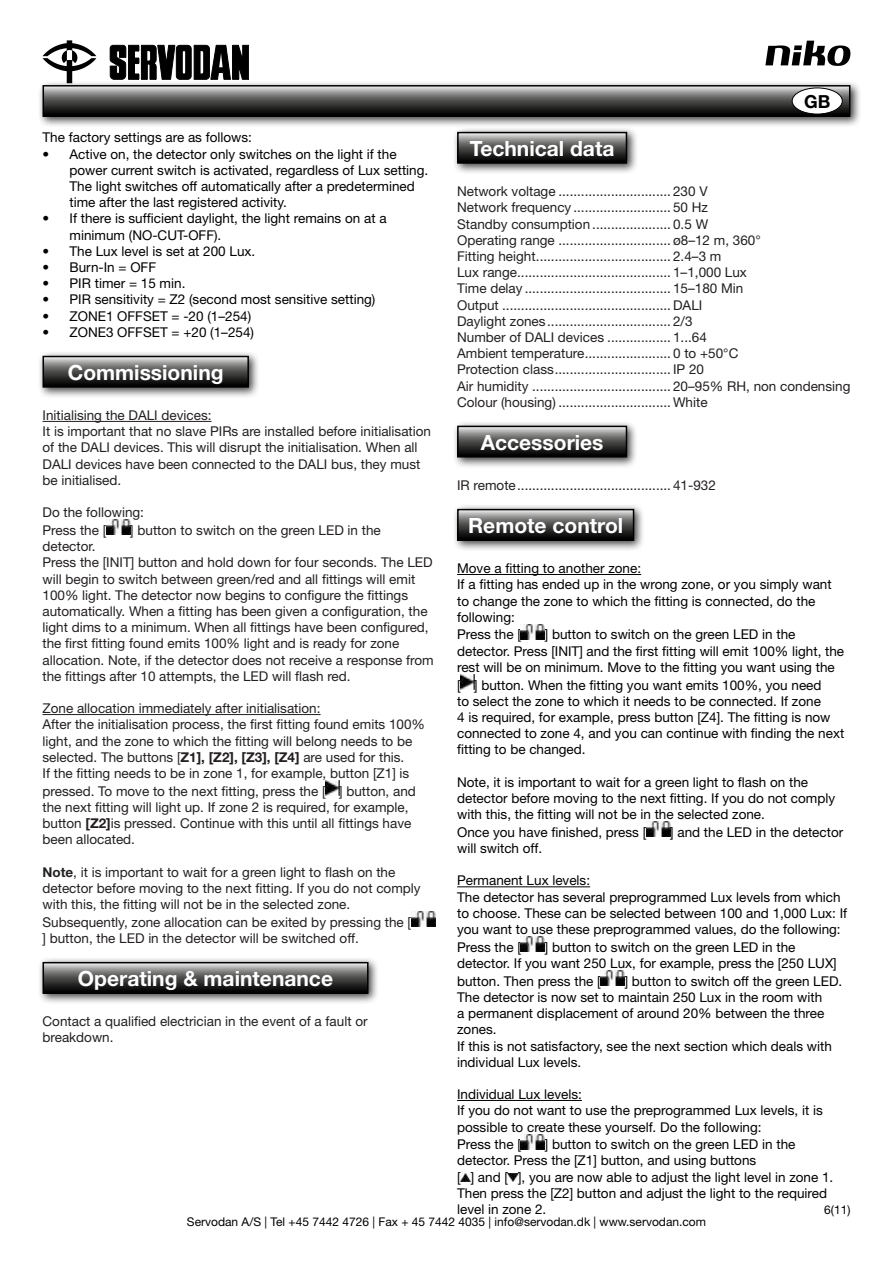
<style>
.page{position:relative;width:893px;height:1263px;background:#fff}
.page>*{position:absolute;margin:0;border:0;box-sizing:border-box;transform-origin:0 0}
.t1{font:700 21px "Helvetica Neue";color:#fff}
.t2{font:700 18px "Helvetica Neue";color:#000}
.t3{font:13.5px/16.2px "Helvetica Neue";color:#231f20}
.t4{font:13.5px/16.2px "Helvetica Neue";color:#000}
.t5{font:12px "Helvetica Neue";color:#000}
.s1{font-weight:700}
</style>
<div class="page">
<svg style="left:110px;top:44px;width:139px;height:36px"></svg>
<svg style="left:43px;top:40px;width:53px;height:40px"></svg>
<svg style="left:765px;top:41px;width:85px;height:25px"></svg>
<div style="left:37px;top:80px;width:824px;height:48px;background:#000;opacity:.75"></div>
<svg style="left:46px;top:88px;width:801px;height:26px;background:#575757"></svg>
<div style="left:43px;top:85px;width:807px;height:32px;border:2px solid #000"></div>
<div style="left:792px;top:88px;width:50px;height:26px;background:#fff;border-radius:50%"></div>
<div style="left:792px;top:88px;width:51px;height:26px;border:1px solid #000;border-radius:50%"></div>
<hr style="left:43px;top:421px;width:169px;height:1px;background:#231f20">
<hr style="left:43px;top:714px;width:278px;height:1px;background:#231f20">
<div style="left:37px;top:350px;width:223px;height:49px;background:#000;opacity:.75"></div>
<svg style="left:46px;top:359px;width:200px;height:26px;background:#555"></svg>
<div style="left:43px;top:356px;width:206px;height:32px;border:2px solid #000"></div>
<img style="left:106px;top:520px;width:24px;height:15px">
<img style="left:326px;top:781px;width:13px;height:15px">
<img style="left:411px;top:912px;width:24px;height:15px">
<div style="left:37px;top:957px;width:343px;height:48px;background:#000;opacity:.75"></div>
<svg style="left:46px;top:965px;width:320px;height:26px;background:#565656"></svg>
<div style="left:43px;top:962px;width:326px;height:32px;border:2px solid #000"></div>
<hr style="left:457px;top:574px;width:184px;height:1px;background:#000">
<hr style="left:457px;top:886px;width:133px;height:1px;background:#000">
<hr style="left:457px;top:1100px;width:125px;height:1px;background:#000">
<div style="left:452px;top:127px;width:186px;height:48px;background:#000;opacity:.75"></div>
<svg style="left:460px;top:135px;width:164px;height:26px;background:#555"></svg>
<div style="left:457px;top:132px;width:170px;height:32px;border:2px solid #000"></div>
<div style="left:452px;top:420px;width:186px;height:48px;background:#000;opacity:.75"></div>
<svg style="left:460px;top:429px;width:164px;height:25px;background:#585757"></svg>
<div style="left:457px;top:426px;width:170px;height:31px;border:2px solid #000"></div>
<div style="left:452px;top:504px;width:193px;height:48px;background:#000;opacity:.75"></div>
<svg style="left:460px;top:512px;width:171px;height:26px;background:#555"></svg>
<div style="left:457px;top:509px;width:177px;height:32px;border:2px solid #000"></div>
<img style="left:521px;top:624px;width:24px;height:15px">
<img style="left:461px;top:674px;width:13px;height:15px">
<img style="left:646px;top:822px;width:24px;height:15px">
<img style="left:521px;top:937px;width:24px;height:15px">
<img style="left:601px;top:971px;width:24px;height:15px">
<img style="left:521px;top:1134px;width:24px;height:15px">
<svg style="left:461px;top:1174px;width:10px;height:7px"></svg>
<svg style="left:508px;top:1174px;width:10px;height:7px"></svg>
<h2 class="t2" style="left:804px;top:90px;width:28px">GB</h2>
<p class="t4" style="left:43px;top:129px;width:211px">The factory settings are as follows:</p>
<p class="t4" style="left:70px;top:146px;width:360px;text-indent:-27px">• Active on, the detector only switches on the light if the power current switch is activated, regardless of Lux setting.<br>The light switches off automatically after a predetermined time after the last registered activity.</p>
<p class="t4" style="left:70px;top:210px;width:319px;text-indent:-27px">• If there is sufficient daylight, the light remains on at a minimum (NO-CUT-OFF).</p>
<p class="t4" style="left:43px;top:243px;width:214px">• The Lux level is set at 200 Lux.</p>
<p class="t4" style="left:43px;top:259px;width:115px">• Burn-In = OFF</p>
<p class="t4" style="left:43px;top:275px;width:144px">• PIR timer = 15 min.</p>
<p class="t4" style="left:43px;top:291px;width:334px">• PIR sensitivity = Z2 (second most sensitive setting)</p>
<p class="t4" style="left:43px;top:308px;width:210px">• ZONE1 OFFSET = -20 (1–254)</p>
<p class="t4" style="left:43px;top:324px;width:213px">• ZONE3 OFFSET = +20 (1–254)</p>
<h1 class="t1" style="left:68px;top:359px;width:157px">Commissioning</h1>
<p class="t3" style="left:43px;top:407px;width:390px">Initialising the DALI devices:<br>It is important that no slave PIRs are installed before initialisation of the DALI devices. This will disrupt the initialisation. When all DALI devices have been connected to the DALI bus, they must be initialised.</p>
<p class="t3" style="left:43px;top:503px;width:103px;line-height:17.7px">Do the following:<br>Press the [</p>
<h1 class="t1" style="left:470px;top:135px;width:146px">Technical data</h1>
<p class="t3" style="left:457px;top:183px;width:395px">Network voltage .............................. 230 V<br>Network frequency .......................... 50 Hz<br>Standby consumption ..................... 0.5 W<br>Operating range .............................. ø8–12 m, 360°<br>Fitting height.................................... 2.4–3 m<br>Lux range......................................... 1–1,000 Lux<br>Time delay ....................................... 15–180 Min<br>Output ............................................. DALI<br>Daylight zones................................. 2/3<br>Number of DALI devices ................. 1...64<br>Ambient temperature....................... 0 to +50°C<br>Protection class............................... IP 20<br>Air humidity ..................................... 20–95% RH, non condensing Colour (housing) ..............................White</p>
<h1 class="t1" style="left:481px;top:429px;width:124px">Accessories</h1>
<p class="t3" style="left:457px;top:477px;width:260px">IR remote......................................... 41-932</p>
<h1 class="t1" style="left:468px;top:512px;width:157px">Remote control</h1>
<p class="t4" style="left:457px;top:560px;width:376px">Move a fitting to another zone:<br>If a fitting has ended up in the wrong zone, or you simply want to change the zone to which the fitting is connected, do the following:</p>
<p class="t4" style="left:457px;top:626px;width:65px">Press the [</p>
<p class="t3" style="left:130px;top:522px;width:252px">] button to switch on the green LED in the</p>
<p class="t3" style="left:43px;top:538px;width:393px">detector.<br>Press the [INIT] button and hold down for four seconds. The LED will begin to switch between green/red and all fittings will emit 100% light. The detector now begins to configure the fittings automatically. When a fitting has been given a configuration, the light dims to a minimum. When all fittings have been configured, the first fitting found emits 100% light and is ready for zone allocation. Note, if the detector does not receive a response from the fittings after 10 attempts, the LED will flash red.</p>
<p class="t3" style="left:43px;top:700px;width:384px">Zone allocation immediately after initialisation:<br>After the initialisation process, the first fitting found emits 100% light, and the zone to which the fitting will belong needs to be selected. The buttons [<span class="s1">Z1], [Z2], [Z3], [Z4]</span> are used for this.<br>If the fitting needs to be in zone 1, for example, button [Z1] is</p>
<p class="t3" style="left:43px;top:783px;width:375px">pressed. To move to the next fitting, press the [ ] button, and the next fitting will light up. If zone 2 is required, for example, button <span class="s1">[Z2]</span>is pressed. Continue with this until all fittings have been allocated.</p>
<p class="t3" style="left:43px;top:864px;width:380px"><span class="s1">Note</span>, it is important to wait for a green light to flash on the detector before moving to the next fitting. If you do not comply with this, the fitting will not be in the selected zone.</p>
<p class="t3" style="left:43px;top:914px;width:370px">Subsequently, zone allocation can be exited by pressing the [ ] button, the LED in the detector will be switched off.</p>
<h1 class="t1" style="left:78px;top:965px;width:257px">Operating &amp; maintenance</h1>
<p class="t3" style="left:43px;top:1013px;width:327px">Contact a qualified electrician in the event of a fault or breakdown.</p>
<p class="t4" style="left:457px;top:626px;width:389px;text-indent:88px">] button to switch on the green LED in the detector. Press [INIT] and the first fitting will emit 100% light, the rest will be on minimum. Move to the fitting you want using the</p>
<p class="t4" style="left:457px;top:676px;width:389px">[ ] button. When the fitting you want emits 100%, you need<br>to select the zone to which it needs to be connected. If zone<br>4 is required, for example, press button [Z4]. The fitting is now connected to zone 4, and you can continue with finding the next fitting to be changed.</p>
<p class="t4" style="left:457px;top:774px;width:380px">Note, it is important to wait for a green light to flash on the detector before moving to the next fitting. If you do not comply with this, the fitting will not be in the selected zone.</p>
<p class="t4" style="left:457px;top:824px;width:191px">Once you have finished, press [</p>
<p class="t4" style="left:670px;top:824px;width:175px">] and the LED in the detector</p>
<p class="t4" style="left:457px;top:840px;width:86px">will switch off.</p>
<p class="t4" style="left:457px;top:872px;width:392px">Permanent Lux levels:<br>The detector has several preprogrammed Lux levels from which to choose. These can be selected between 100 and 1,000 Lux: If you want to use these preprogrammed values, do the following:</p>
<p class="t4" style="left:457px;top:939px;width:65px">Press the [</p>
<p class="t4" style="left:457px;top:939px;width:381px;text-indent:88px">] button to switch on the green LED in the detector. If you want 250 Lux, for example, press the [250 LUX]</p>
<p class="t4" style="left:457px;top:972px;width:145px">button. Then press the [</p>
<p class="t4" style="left:457px;top:972px;width:387px;text-indent:168px">] button to switch off the green LED.<br>The detector is now set to maintain 250 Lux in the room with<br>a permanent displacement of around 20% between the three zones.<br>If this is not satisfactory, see the next section which deals with individual Lux levels.</p>
<p class="t4" style="left:457px;top:1086px;width:367px">Individual Lux levels:<br>If you do not want to use the preprogrammed Lux levels, it is possible to create these yourself. Do the following:</p>
<p class="t4" style="left:457px;top:1136px;width:65px">Press the [</p>
<p class="t4" style="left:457px;top:1136px;width:378px;text-indent:88px">] button to switch on the green LED in the detector. Press the [Z1] button, and using buttons<br>[ ] and [ ], you are now able to adjust the light level in zone 1.<br>Then press the [Z2] button and adjust the light to the required level in zone 2.</p>
<p class="t5" style="left:824px;top:1202px;width:28px">6(11)</p>
<p class="t5" style="left:187px;top:1214px;width:521px">Servodan A/S | Tel +45 7442 4726 | Fax + 45 7442 4035 | info@servodan.dk | www.servodan.com</p>
</div>
